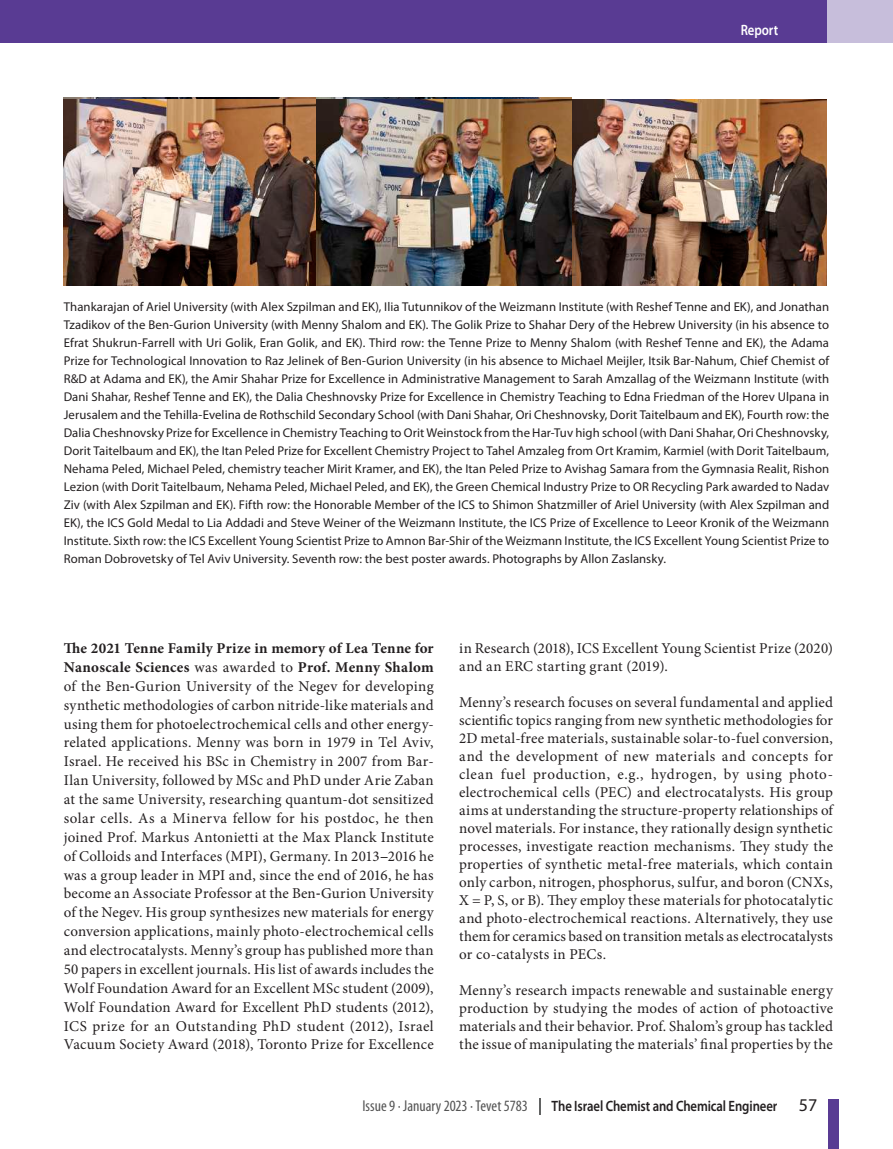
<style>
.page{position:relative;width:893px;height:1149px;background:#fff}
.page>*{position:absolute;margin:0;border:0;box-sizing:border-box;transform-origin:0 0}
.t1{font:condensed 15.75px "Myriad Pro";color:#545454}
.t2{font:15px/18.9px "Minion Pro";letter-spacing:.01em;color:#231f20;text-align:justify}
.t3{font:600 15px "Myriad Pro";letter-spacing:-.01em;color:#231f20;scale:.85 1}
.t4{font:600 15px "Myriad Pro";letter-spacing:-.005em;color:#fff;scale:.85 1}
.t5{font:12.75px/18px "Myriad Pro";letter-spacing:.005em;color:#231f20;text-align:justify}
.s1{font-weight:700}
.s2{font-family:"Cambria Math"}
.s3{font-weight:400;font-size:18px}
</style>
<div class="page">
<svg style="left:539px;top:1098px;width:2px;height:16px"></svg>
<div style="left:0;top:0;width:893px;height:43px;background:#593b93"></div>
<div style="left:828px;top:0;width:65px;height:43px;background:#c7bedb"></div>
<div style="left:828px;top:1098px;width:10px;height:50px;background:#593b93"></div>
<img style="left:64px;top:98px;width:762px;height:188px">
<p class="t4" style="left:741px;top:21px;width:45px">Report</p>
<p class="t5" style="left:64px;top:297px;width:767px">Thankarajan of Ariel University (with Alex Szpilman and EK), Ilia Tutunnikov of the Weizmann Institute (with Reshef Tenne and EK), and Jonathan Tzadikov of the Ben-Gurion University (with Menny Shalom and EK). The Golik Prize to Shahar Dery of the Hebrew University (in his absence to Efrat Shukrun-Farrell with Uri Golik, Eran Golik, and EK). Third row: the Tenne Prize to Menny Shalom (with Reshef Tenne and EK), the Adama Prize for Technological Innovation to Raz Jelinek of Ben-Gurion University (in his absence to Michael Meijler, Itsik Bar-Nahum, Chief Chemist of R&amp;D at Adama and EK), the Amir Shahar Prize for Excellence in Administrative Management to Sarah Amzallag of the Weizmann Institute (with Dani Shahar, Reshef Tenne and EK), the Dalia Cheshnovsky Prize for Excellence in Chemistry Teaching to Edna Friedman of the Horev Ulpana in Jerusalem and the Tehilla-Evelina de Rothschild Secondary School (with Dani Shahar, Ori Cheshnovsky, Dorit Taitelbaum and EK), Fourth row: the Dalia Cheshnovsky Prize for Excellence in Chemistry Teaching to Orit Weinstock from the Har-Tuv high school (with Dani Shahar, Ori Cheshnovsky, Dorit Taitelbaum and EK), the Itan Peled Prize for Excellent Chemistry Project to Tahel Amzaleg from Ort Kramim, Karmiel (with Dorit Taitelbaum, Nehama Peled, Michael Peled, chemistry teacher Mirit Kramer, and EK), the Itan Peled Prize to Avishag Samara from the Gymnasia Realit, Rishon Lezion (with Dorit Taitelbaum, Nehama Peled, Michael Peled, and EK), the Green Chemical Industry Prize to OR Recycling Park awarded to Nadav Ziv (with Alex Szpilman and EK). Fifth row: the Honorable Member of the ICS to Shimon Shatzmiller of Ariel University (with Alex Szpilman and EK), the ICS Gold Medal to Lia Addadi and Steve Weiner of the Weizmann Institute, the ICS Prize of Excellence to Leeor Kronik of the Weizmann Institute. Sixth row: the ICS Excellent Young Scientist Prize to Amnon Bar-Shir of the Weizmann Institute, the ICS Excellent Young Scientist Prize to Roman Dobrovetsky of Tel Aviv University. Seventh row: the best poster awards. Photographs by Allon Zaslansky.</p>
<p class="t2" style="left:64px;top:638px;width:371px"><span class="s1">The 2021 Tenne Family Prize in memory of Lea Tenne for Nanoscale Sciences</span> was awarded to <span class="s1">Prof. Menny Shalom </span>of the Ben<span class="s2">‐</span>Gurion University of the Negev for developing synthetic methodologies of carbon nitride-like materials and using them for photoelectrochemical cells and other energy&shy;related applications. Menny was born in 1979 in Tel Aviv, Israel. He received his BSc in Chemistry in 2007 from Bar-Ilan University, followed by MSc and PhD under Arie Zaban at the same University, researching quantum-dot sensitized solar cells. As a Minerva fellow for his postdoc, he then joined Prof. Markus Antonietti at the Max Planck Institute of Colloids and Interfaces (MPI), Germany. In 2013 2016 he was a group leader in MPI and, since the end of 2016, he has become an Associate Professor at the Ben<span class="s2">‐</span>Gurion University of the Negev. His group synthesizes new materials for energy conversion applications, mainly photo-electrochemical cells and electrocatalysts. Menny’s group has published more than 50 papers in excellent journals. His list of awards includes the Wolf Foundation Award for an Excellent MSc student (2009), Wolf Foundation Award for Excellent PhD students (2012), ICS prize for an Outstanding PhD student (2012), Israel Vacuum Society Award (2018), Toronto Prize for Excellence</p>
<p class="t2" style="left:459px;top:639px;width:375px;line-height:18px">in Research (2018), ICS Excellent Young Scientist Prize (2020) and an ERC starting grant (2019).</p>
<p class="t2" style="left:459px;top:693px;width:375px;line-height:18px">Menny’s research focuses on several fundamental and applied scientific topics ranging from new synthetic methodologies for 2D metal-free materials, sustainable solar-to-fuel conversion, and the development of new materials and concepts for clean fuel production, e.g., hydrogen, by using photo&shy;electrochemical cells (PEC) and electrocatalysts. His group aims at understanding the structure-property relationships of novel materials. For instance, they rationally design synthetic processes, investigate reaction mechanisms. They study the properties of synthetic metal-free materials, which contain only carbon, nitrogen, phosphorus, sulfur, and boron (CNXs, X = P, S, or B). They employ these materials for photocatalytic and photo-electrochemical reactions. Alternatively, they use them for ceramics based on transition metals as electrocatalysts or co-catalysts in PECs.</p>
<p class="t2" style="left:459px;top:981px;width:375px;line-height:18px">Menny’s research impacts renewable and sustainable energy production by studying the modes of action of photoactive materials and their behavior. Prof. Shalom’s group has tackled the issue of manipulating the materials’ final properties by the</p>
<p class="t1" style="left:362px;top:1095px;width:167px">Issue 9 · January 2023 · Tevet 5783</p>
<p class="t3" style="left:551px;top:1096px;width:314px">The Israel Chemist and Chemical Engineer <span class="s3">57</span></p>
</div>
